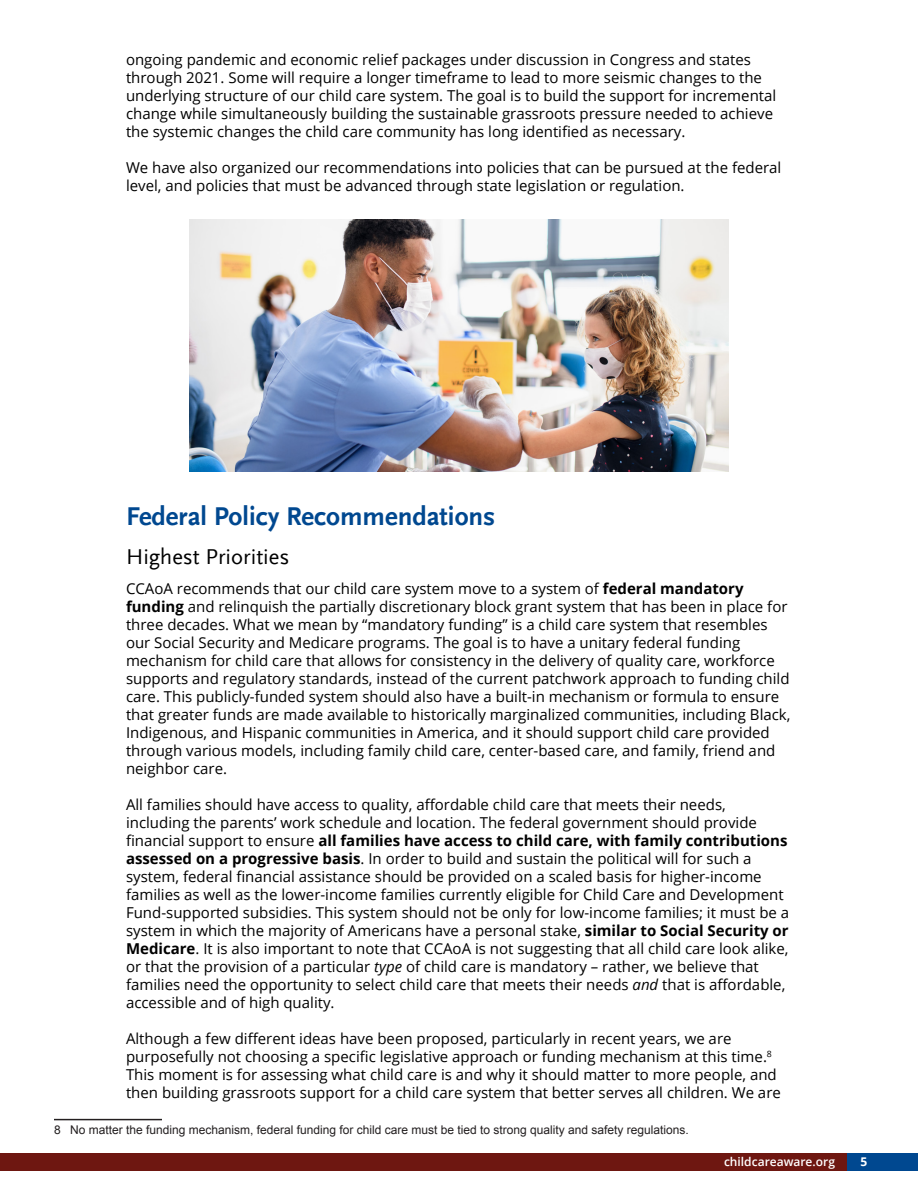
<style>
.page{position:relative;width:918px;height:1188px;background:#fff}
.page>*{position:absolute;margin:0;border:0;box-sizing:border-box;transform-origin:0 0}
.t1{font:700 27px "Scala Sans Offc";color:#004890}
.t2{font:22.5px "Scala Sans Offc";color:#000}
.t3{font:15px/18px "Open Sans";color:#000}
.t4{font:12px "Arial";color:#231f20}
.t5{font:600 12px "Open Sans";color:#fff}
.t6{font:700 12px "Open Sans";color:#fff}
.s1{font-weight:700}
.s2{font-style:italic}
</style>
<div class="page">
<div style="left:0;top:1154px;width:847px;height:18px;background:#6e1711"></div>
<div style="left:847px;top:1154px;width:71px;height:18px;background:#004890"></div>
<hr style="left:54px;top:1119px;width:108px;height:1px;background:#231f20">
<img style="left:189px;top:219px;width:540px;height:253px">
<p class="t3" style="left:126px;top:51px;width:652px">ongoing pandemic and economic relief packages under discussion in Congress and states through 2021. Some will require a longer timeframe to lead to more seismic changes to the underlying structure of our child care system. The goal is to build the support for incremental change while simultaneously building the sustainable grassroots pressure needed to achieve the systemic changes the child care community has long identified as necessary.</p>
<p class="t3" style="left:126px;top:159px;width:657px">We have also organized our recommendations into policies that can be pursued at the federal level, and policies that must be advanced through state legislation or regulation.</p>
<h2 class="t1" style="left:126px;top:501px;width:371px">Federal Policy Recommendations</h2>
<h3 class="t2" style="left:126px;top:545px;width:165px">Highest Priorities</h3>
<p class="t3" style="left:126px;top:579px;width:666px">CCAoA recommends that our child care system move to a system of <span class="s1">federal mandatory funding</span> and relinquish the partially discretionary block grant system that has been in place for three decades. What we mean by “mandatory funding” is a child care system that resembles our Social Security and Medicare programs. The goal is to have a unitary federal funding mechanism for child care that allows for consistency in the delivery of quality care, workforce supports and regulatory standards, instead of the current patchwork approach to funding child care. This publicly-funded system should also have a built-in mechanism or formula to ensure that greater funds are made available to historically marginalized communities, including Black, Indigenous, and Hispanic communities in America, and it should support child care provided through various models, including family child care, center-based care, and family, friend and neighbor care.</p>
<p class="t3" style="left:126px;top:795px;width:665px">All families should have access to quality, affordable child care that meets their needs, including the parents’ work schedule and location. The federal government should provide financial support to ensure <span class="s1">all families have access to child care, with family contributions assessed on a progressive basis</span>. In order to build and sustain the political will for such a system, federal financial assistance should be provided on a scaled basis for higher-income families as well as the lower-income families currently eligible for Child Care and Development Fund-supported subsidies. This system should not be only for low-income families; it must be a system in which the majority of Americans have a personal stake, <span class="s1">similar to Social Security or Medicare</span>. It is also important to note that CCAoA is not suggesting that all child care look alike, or that the provision of a particular <span class="s2">type</span> of child care is mandatory – rather, we believe that families need the opportunity to select child care that meets their needs <span class="s2">and</span> that is affordable, accessible and of high quality.</p>
<p class="t3" style="left:126px;top:1029px;width:656px">Although a few different ideas have been proposed, particularly in recent years, we are purposefully not choosing a specific legislative approach or funding mechanism at this time.<sup>8<br></sup>This moment is for assessing what child care is and why it should matter to more people, and then building grassroots support for a child care system that better serves all children. We are</p>
<p class="t4" style="left:54px;top:1122px;width:636px">8 No matter the funding mechanism, federal funding for child care must be tied to strong quality and safety regulations.</p>
<p class="t5" style="left:724px;top:1153px;width:112px">childcareaware.org</p>
<p class="t6" style="left:860px;top:1153px;width:8px">5</p>
</div>
